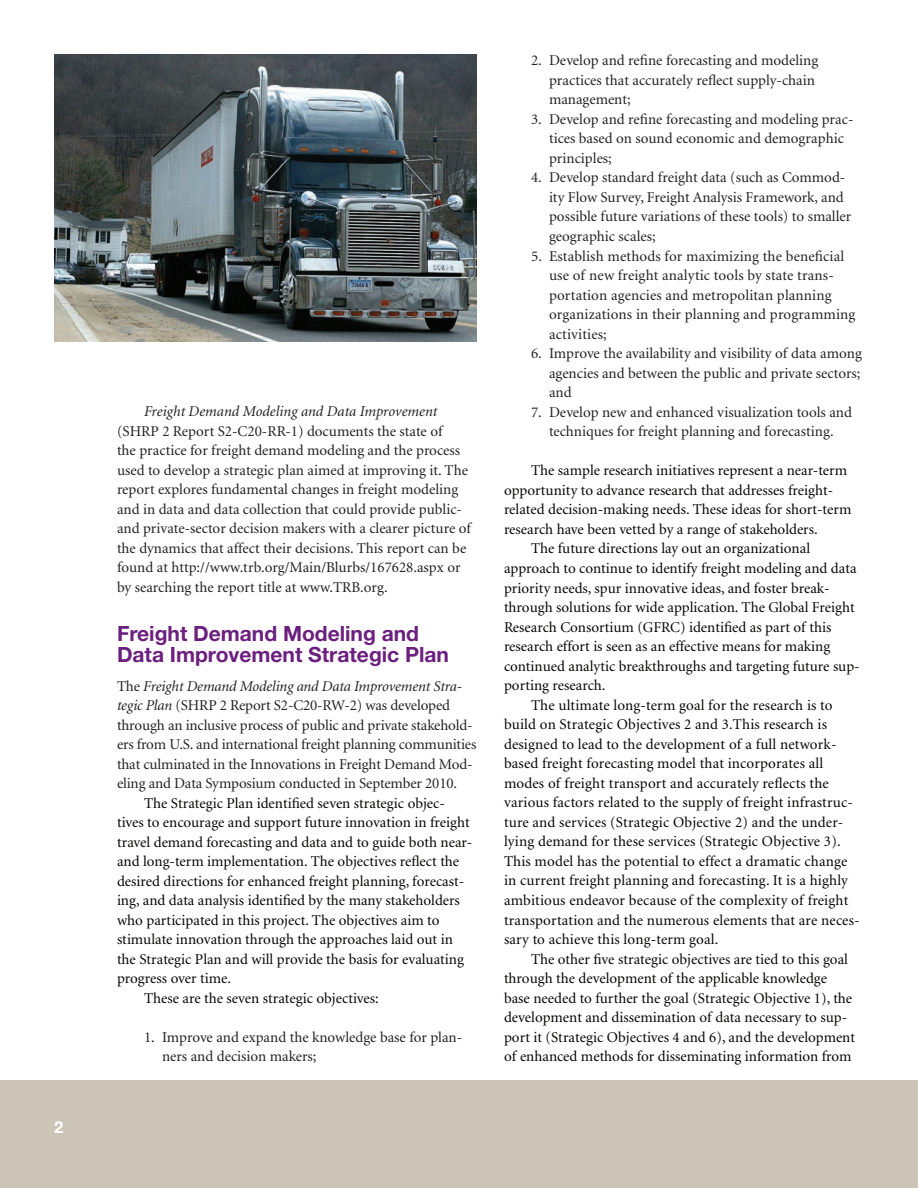
<style>
.page{position:relative;width:918px;height:1188px;background:#fff}
.page>*{position:absolute;margin:0;border:0;box-sizing:border-box;transform-origin:0 0}
.t1{font:700 21px/21px "Helvetica Neue";color:#6b1f7e}
.t2{font:700 16.5px "Helvetica Neue";color:#fff}
.t3{font:15px "Minion";color:#040503}
.t4{font:15px/19.5px "Minion";color:#231f20}
.t5{font:italic 15px "Minion";color:#231f20}
.s1{font-style:italic}
</style>
<div class="page">
<div style="left:0;top:1080px;width:918px;height:108px;background:#cdc4b8"></div>
<img style="left:54px;top:54px;width:423px;height:288px">
<p class="t2" style="left:54px;top:1117px;width:11px">2</p>
<p class="t5" style="left:144px;top:404px;width:295px">Freight Demand Modeling and Data Improvement</p>
<p class="t4" style="left:117px;top:422px;width:355px">(SHRP 2 Report S2-C20-RR-1) documents the state of<br>the practice for freight demand modeling and the process used to develop a strategic plan aimed at improving it. The report explores fundamental changes in freight modeling and in data and data collection that could provide public&shy;and private-sector decision makers with a clearer picture of the dynamics that affect their decisions. This report can be found at http://www.trb.org/Main/Blurbs/167628.aspx or by searching the report title at www.TRB.org.</p>
<h1 class="t1" style="left:117px;top:623px;width:334px">Freight Demand Modeling and<br>Data Improvement Strategic Plan</h1>
<p class="t4" style="left:117px;top:677px;width:361px">The <span class="s1">Freight Demand Modeling and Data Improvement Stra&shy;tegic Plan</span> (SHRP 2 Report S2-C20-RW-2) was developed through an inclusive process of public and private stakehold&shy;ers from U.S. and international freight planning communities that culminated in the Innovations in Freight Demand Mod&shy;eling and Data Symposium conducted in September 2010.</p>
<p class="t3" style="left:144px;top:796px;width:303px">The Strategic Plan identified seven strategic objec-</p>
<p class="t3" style="left:117px;top:815px;width:354px">tives to encourage and support future innovation in freight</p>
<p class="t3" style="left:117px;top:835px;width:357px">travel demand forecasting and data and to guide both near-</p>
<p class="t3" style="left:117px;top:854px;width:344px">and long-term implementation. The objectives reflect the</p>
<p class="t3" style="left:117px;top:874px;width:349px">desired directions for enhanced freight planning, forecast-</p>
<p class="t3" style="left:117px;top:893px;width:344px">ing, and data analysis identified by the many stakeholders</p>
<p class="t3" style="left:117px;top:913px;width:324px">who participated in this project. The objectives aim to</p>
<p class="t3" style="left:117px;top:932px;width:337px">stimulate innovation through the approaches laid out in</p>
<p class="t3" style="left:117px;top:952px;width:348px">the Strategic Plan and will provide the basis for evaluating</p>
<p class="t3" style="left:117px;top:971px;width:116px">progress over time.</p>
<p class="t3" style="left:144px;top:991px;width:236px">These are the seven strategic objectives:</p>
<p class="t4" style="left:162px;top:1028px;width:302px;text-indent:-18px">1. Improve and expand the knowledge base for plan&shy;ners and decision makers;</p>
<p class="t4" style="left:549px;top:51px;width:271px;text-indent:-18px">2. Develop and refine forecasting and modeling practices that accurately reflect supply-chain management;</p>
<p class="t4" style="left:549px;top:110px;width:306px;text-indent:-18px">3. Develop and refine forecasting and modeling prac&shy;tices based on sound economic and demographic principles;</p>
<p class="t4" style="left:549px;top:168px;width:304px;text-indent:-18px">4. Develop standard freight data (such as Commod&shy;ity Flow Survey, Freight Analysis Framework, and possible future variations of these tools) to smaller geographic scales;</p>
<p class="t4" style="left:549px;top:247px;width:308px;text-indent:-18px">5. Establish methods for maximizing the beneficial use of new freight analytic tools by state trans&shy;portation agencies and metropolitan planning organizations in their planning and programming activities;</p>
<p class="t4" style="left:549px;top:344px;width:314px;text-align:justify;text-indent:-18px">6. Improve the availability and visibility of data among agencies and between the public and private sectors; and</p>
<p class="t4" style="left:531px;top:403px;width:323px;text-align:center">7. Develop new and enhanced visualization tools and techniques for freight planning and forecasting.</p>
<p class="t3" style="left:531px;top:463px;width:318px">The sample research initiatives represent a near-term</p>
<p class="t3" style="left:504px;top:483px;width:331px">opportunity to advance research that addresses freight-</p>
<p class="t3" style="left:504px;top:502px;width:349px">related decision-making needs. These ideas for short-term</p>
<p class="t3" style="left:504px;top:522px;width:315px">research have been vetted by a range of stakeholders.</p>
<p class="t3" style="left:531px;top:541px;width:281px">The future directions lay out an organizational</p>
<p class="t3" style="left:504px;top:561px;width:354px">approach to continue to identify freight modeling and data</p>
<p class="t3" style="left:504px;top:580px;width:327px">priority needs, spur innovative ideas, and foster break-</p>
<p class="t3" style="left:504px;top:600px;width:352px">through solutions for wide application. The Global Freight</p>
<p class="t3" style="left:504px;top:619px;width:329px">Research Consortium (GFRC) identified as part of this</p>
<p class="t3" style="left:504px;top:639px;width:328px">research effort is seen as an effective means for making</p>
<p class="t3" style="left:504px;top:658px;width:357px">continued analytic breakthroughs and targeting future sup-</p>
<p class="t3" style="left:504px;top:678px;width:103px">porting research.</p>
<p class="t3" style="left:531px;top:698px;width:303px">The ultimate long-term goal for the research is to</p>
<p class="t3" style="left:504px;top:717px;width:325px">build on Strategic Objectives 2 and 3.This research is</p>
<p class="t3" style="left:504px;top:737px;width:334px">designed to lead to the development of a full network-</p>
<p class="t3" style="left:504px;top:756px;width:321px">based freight forecasting model that incorporates all</p>
<p class="t3" style="left:504px;top:776px;width:326px">modes of freight transport and accurately reflects the</p>
<p class="t3" style="left:504px;top:795px;width:351px">various factors related to the supply of freight infrastruc-</p>
<p class="t3" style="left:504px;top:815px;width:341px">ture and services (Strategic Objective 2) and the under-</p>
<p class="t3" style="left:504px;top:834px;width:338px">lying demand for these services (Strategic Objective 3).</p>
<p class="t3" style="left:504px;top:854px;width:345px">This model has the potential to effect a dramatic change</p>
<p class="t3" style="left:504px;top:873px;width:346px">in current freight planning and forecasting. It is a highly</p>
<p class="t3" style="left:504px;top:893px;width:346px">ambitious endeavor because of the complexity of freight</p>
<p class="t3" style="left:504px;top:912px;width:357px">transportation and the numerous elements that are neces-</p>
<p class="t3" style="left:504px;top:932px;width:216px">sary to achieve this long-term goal.</p>
<p class="t3" style="left:531px;top:951px;width:318px">The other five strategic objectives are tied to this goal</p>
<p class="t3" style="left:504px;top:971px;width:325px">through the development of the applicable knowledge</p>
<p class="t3" style="left:504px;top:990px;width:350px">base needed to further the goal (Strategic Objective 1), the</p>
<p class="t3" style="left:504px;top:1010px;width:345px">development and dissemination of data necessary to sup-</p>
<p class="t3" style="left:504px;top:1030px;width:353px">port it (Strategic Objectives 4 and 6), and the development</p>
<p class="t3" style="left:504px;top:1049px;width:349px">of enhanced methods for disseminating information from</p>
</div>
